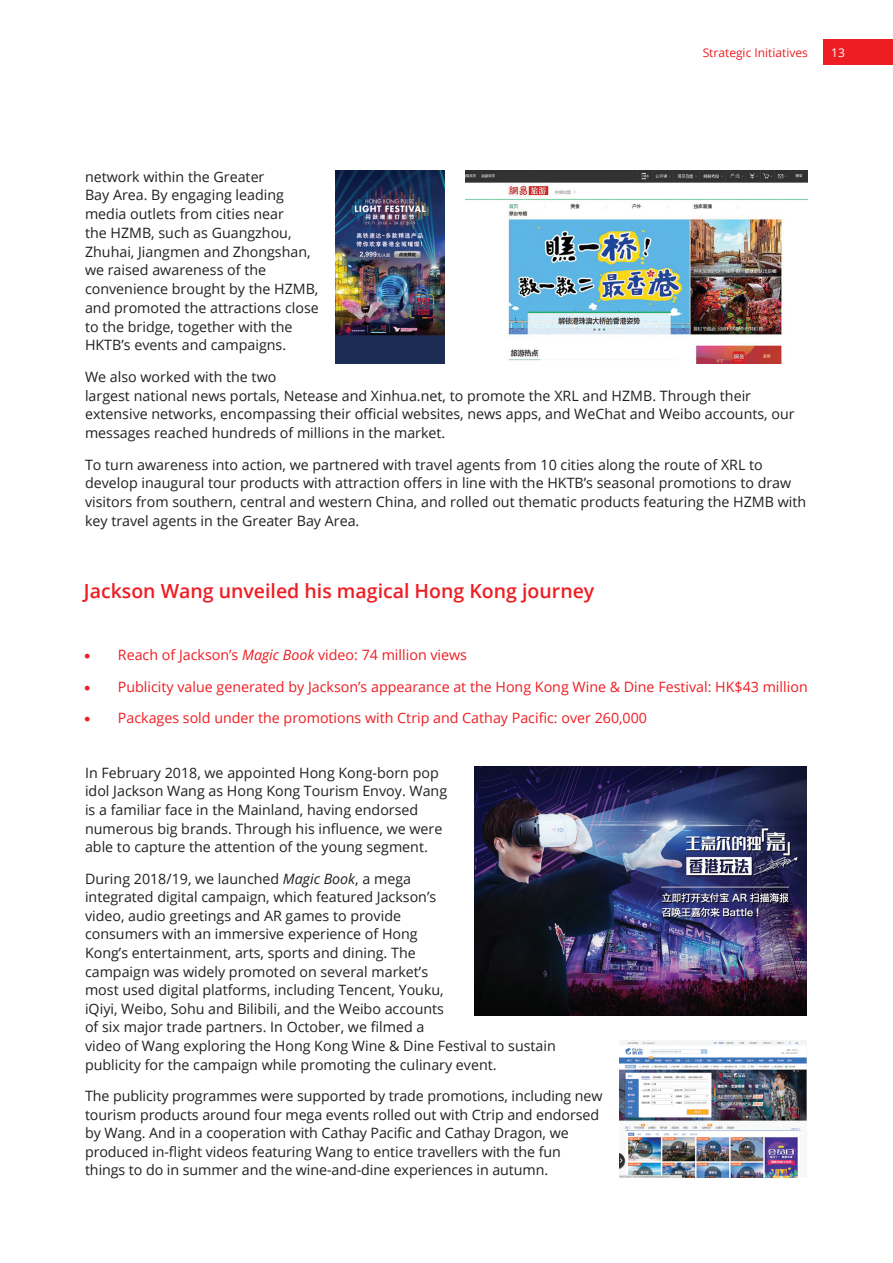
<style>
.page{position:relative;width:893px;height:1263px;background:#fff}
.page>*{position:absolute;margin:0;border:0;box-sizing:border-box;transform-origin:0 0}
.t1{font:600 19.5px "Open Sans";color:#ee1d23}
.t2{font:14.25px/18.6px "Open Sans";color:#231f20}
.t3{font:14.25px "Open Sans";color:#ee1d23}
.t4{font:12px "Open Sans";color:#ee1d23}
.t5{font:12px "Open Sans";color:#fff}
.s1{font-family:"Minion Pro";font-size:18px}
.s2{font-style:italic}
</style>
<div class="page">
<div style="left:823px;top:39px;width:70px;height:26px;background:#ee1d23"></div>
<img style="left:336px;top:171px;width:109px;height:193px">
<img style="left:466px;top:171px;width:342px;height:193px">
<img style="left:474px;top:767px;width:332px;height:249px">
<img style="left:619px;top:1040px;width:187px;height:137px">
<p class="t4" style="left:703px;top:44px;width:107px">Strategic Initiatives</p>
<p class="t5" style="left:831px;top:44px;width:15px">13</p>
<p class="t2" style="left:85px;top:167px;width:235px">network within the Greater<br>Bay Area. By engaging leading media outlets from cities near<br>the HZMB, such as Guangzhou,<br>Zhuhai, Jiangmen and Zhongshan, we raised awareness of the convenience brought by the HZMB, and promoted the attractions close to the bridge, together with the<br>HKTB’s events and campaigns.</p>
<p class="t2" style="left:85px;top:367px;width:711px">We also worked with the two<br>largest national news portals, Netease and Xinhua.net, to promote the XRL and HZMB. Through their extensive networks, encompassing their official websites, news apps, and WeChat and Weibo accounts, our messages reached hundreds of millions in the market.</p>
<p class="t2" style="left:85px;top:455px;width:723px">To turn awareness into action, we partnered with travel agents from 10 cities along the route of XRL to develop inaugural tour products with attraction offers in line with the HKTB’s seasonal promotions to draw visitors from southern, central and western China, and rolled out thematic products featuring the HZMB with key travel agents in the Greater Bay Area.</p>
<h1 class="t1" style="left:84px;top:578px;width:512px">Jackson Wang unveiled his magical Hong Kong journey</h1>
<p class="t3" style="left:84px;top:645px;width:385px"><span class="s1">•</span> Reach of Jackson’s <span class="s2">Magic Book</span> video: 74 million views</p>
<p class="t3" style="left:84px;top:677px;width:725px"><span class="s1">•</span> Publicity value generated by Jackson’s appearance at the Hong Kong Wine &amp; Dine Festival: HK$43 million</p>
<p class="t3" style="left:84px;top:708px;width:565px"><span class="s1">•</span> Packages sold under the promotions with Ctrip and Cathay Pacific: over 260,000</p>
<p class="t2" style="left:85px;top:763px;width:364px">In February 2018, we appointed Hong Kong-born pop idol Jackson Wang as Hong Kong Tourism Envoy. Wang is a familiar face in the Mainland, having endorsed numerous big brands. Through his influence, we were able to capture the attention of the young segment.</p>
<p class="t2" style="left:85px;top:869px;width:472px">During 2018/19, we launched <span class="s2">Magic Book</span>, a mega<br>integrated digital campaign, which featured Jackson’s<br>video, audio greetings and AR games to provide<br>consumers with an immersive experience of Hong<br>Kong’s entertainment, arts, sports and dining. The<br>campaign was widely promoted on several market’s<br>most used digital platforms, including Tencent, Youku,<br>iQiyi, Weibo, Sohu and Bilibili, and the Weibo accounts<br>of six major trade partners. In October, we filmed a<br>video of Wang exploring the Hong Kong Wine &amp; Dine Festival to sustain publicity for the campaign while promoting the culinary event.</p>
<p class="t2" style="left:85px;top:1086px;width:519px">The publicity programmes were supported by trade promotions, including new tourism products around four mega events rolled out with Ctrip and endorsed by Wang. And in a cooperation with Cathay Pacific and Cathay Dragon, we produced in-flight videos featuring Wang to entice travellers with the fun things to do in summer and the wine-and-dine experiences in autumn.</p>
</div>
